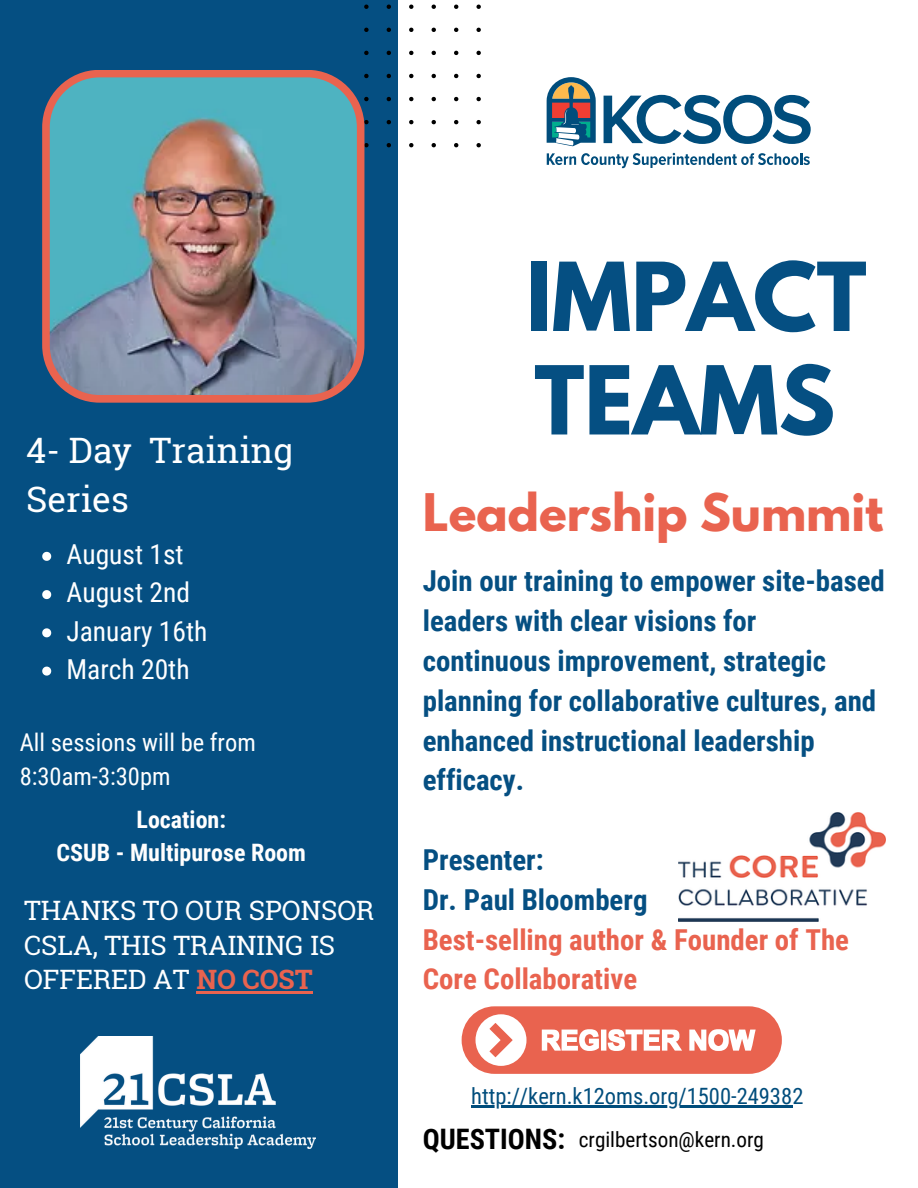
<style>
.page{position:relative;width:918px;height:1188px;background:#fff}
.page>*{position:absolute;margin:0;border:0;box-sizing:border-box;transform-origin:0 0}
.t1{font:700 84.15px/103.5px "League Spartan";color:#054f82}
.t2{font:700 45.9px "League Spartan";color:#e9634f}
.t3{font:35.1px/48.8px "Roboto Slab";color:#fff}
.t4{font:700 28.8px/39.8px "Roboto Condensed";color:#054f82}
.t5{font:700 28.8px/39.8px "Roboto Condensed";color:#e9634f}
.t6{font:700 28.2px "Roboto Condensed";color:#000}
.t7{font:27.45px "Roboto Condensed";color:#fff}
.t8{font:26.7px/34.8px "Roboto Slab";color:#fff}
.t9{font:24.45px "Roboto Condensed";color:#fff}
.t10{font:700 24px "Roboto Condensed";color:#fffefe}
.t11{font:22.5px "Roboto Condensed";color:#004d7c}
.t12{font:21.15px "Roboto Condensed";color:#000}
.s1{font-weight:700;color:#e9634f}
.s2{color:#054f82}
</style>
<div class="page">
<div style="left:0;top:0;width:397px;height:1188px;background:#054f82"></div>
<svg style="left:364px;top:0;width:117px;height:147px"></svg>
<img style="left:81px;top:1037px;width:235px;height:111px">
<img style="left:679px;top:813px;width:207px;height:109px">
<div style="left:462px;top:1006px;width:320px;height:68px;background:#e9634f;border-radius:33px"></div>
<div style="left:476px;top:1014px;width:51px;height:52px;background:#fff;border-radius:50%"></div>
<svg style="left:489px;top:1023px;width:24px;height:34px"></svg>
<svg style="left:542px;top:1029px;width:214px;height:22px"></svg>
<svg style="left:604px;top:95px;width:207px;height:49px"></svg>
<svg style="left:547px;top:153px;width:263px;height:15px"></svg>
<svg style="left:547px;top:77px;width:49px;height:69px"></svg>
<img style="left:42px;top:70px;width:322px;height:333px">
<svg style="left:42px;top:552px;width:9px;height:9px"></svg>
<svg style="left:42px;top:590px;width:9px;height:9px"></svg>
<svg style="left:42px;top:628px;width:9px;height:9px"></svg>
<svg style="left:42px;top:667px;width:9px;height:9px"></svg>
<hr style="left:196px;top:992px;width:117px;height:2px;background:#e9634f">
<hr style="left:471px;top:1105px;width:322px;height:2px;background:#004d7c">
<p class="t3" style="left:26px;top:425px;width:269px">4- Day Training<br>Series</p>
<p class="t7" style="left:67px;top:539px;width:119px">August 1st</p>
<p class="t7" style="left:67px;top:577px;width:125px">August 2nd</p>
<p class="t7" style="left:67px;top:615px;width:142px">January 16th</p>
<p class="t7" style="left:67px;top:654px;width:125px">March 20th</p>
<p class="t9" style="left:20px;top:728px;width:238px">All sessions will be from</p>
<p class="t9" style="left:20px;top:762px;width:152px">8:30am-3:30pm</p>
<p class="t10" style="left:137px;top:806px;width:91px">Location:</p>
<p class="t10" style="left:57px;top:839px;width:251px">CSUB - Multipurose Room</p>
<p class="t8" style="left:24px;top:892px;width:352px">THANKS TO OUR SPONSOR<br>CSLA, THIS TRAINING IS<br>OFFERED AT <span class="s1">NO COST</span></p>
<p class="t1" style="left:526px;top:256px;width:342px">IMPACT<br>TEAMS</p>
<h6 class="t2" style="left:423px;top:490px;width:462px">Leadership Summit</h6>
<p class="t4" style="left:423px;top:562px;width:464px">Join our training to empower site-based leaders with clear visions for continuous improvement, strategic planning for collaborative cultures, and enhanced instructional leadership efficacy.</p>
<h5 class="t5" style="left:423px;top:840px;width:428px"><span class="s2">Presenter:<br>Dr. Paul Bloomberg<br></span>Best-selling author &amp; Founder of The<br>Core Collaborative</h5>
<h6 class="t11" style="left:471px;top:1083px;width:334px">http://kern.k12oms.org/1500-249382</h6>
<h1 class="t6" style="left:423px;top:1123px;width:144px">QUESTIONS:</h1>
<h2 class="t12" style="left:579px;top:1128px;width:187px">crgilbertson@kern.org</h2>
</div>
